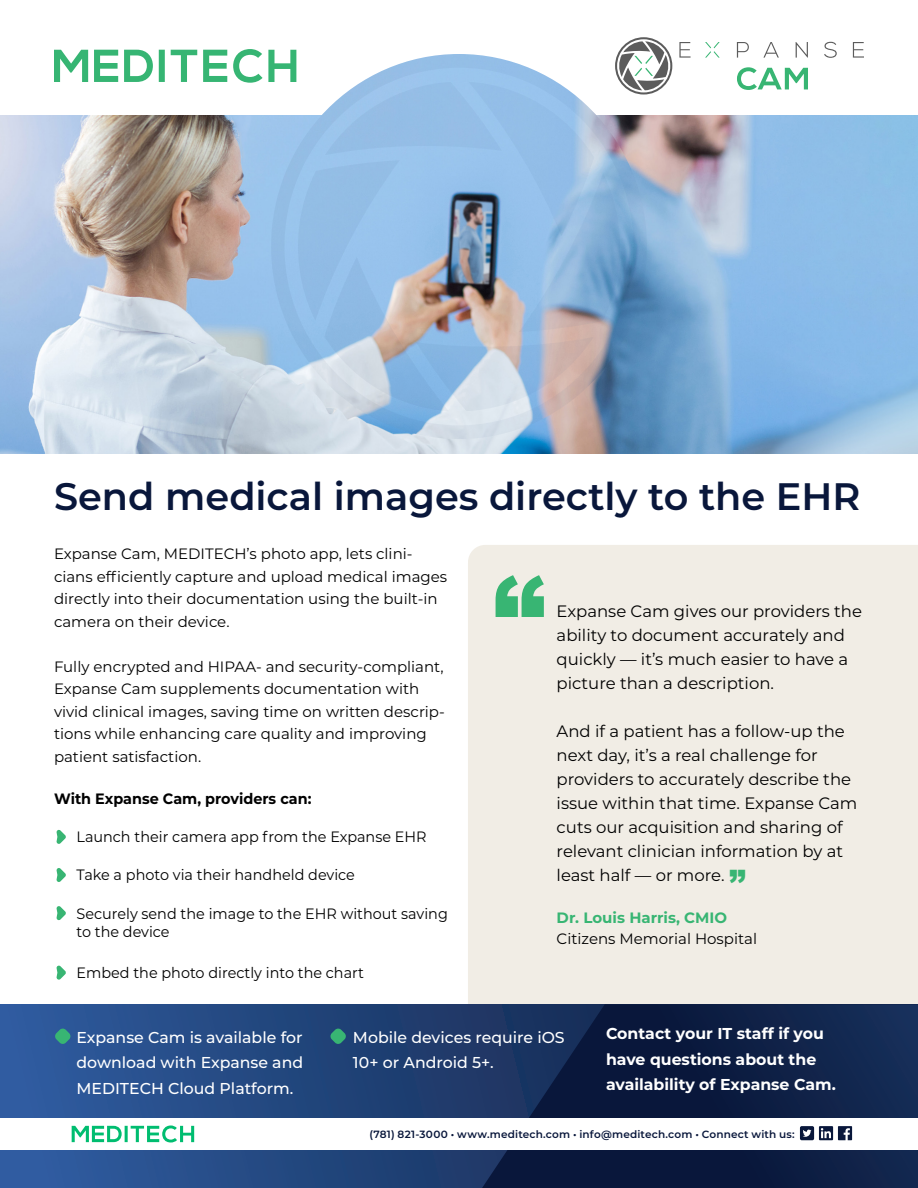
<style>
.page{position:relative;width:918px;height:1188px;background:#fff}
.page>*{position:absolute;margin:0;border:0;box-sizing:border-box;transform-origin:0 0}
.t1{font:900 105px "Arial";color:#38b573}
.t2{font:600 38.25px "Montserrat";color:#09173b}
.t3{font:900 33px "Arial";color:#38b573}
.t4{font:16.5px/24px "Montserrat";color:#000}
.t5{font:500 15.75px/25.5px "Montserrat";color:#fff;text-align:justify}
.t6{font:700 15.75px/25.5px "Montserrat";color:#fff}
.t7{font:15px/22.5px "Montserrat";color:#000}
.t8{font:15px/18px "Montserrat";color:#000;scale:.96 1}
.t9{font:700 15px "Montserrat";color:#000;scale:.96 1}
.t10{font:700 15px "Montserrat";color:#38b573}
.t11{font:600 10.5px "Montserrat";letter-spacing:.015em;color:#09173b}
</style>
<div class="page">
<div style="left:468px;top:545px;width:450px;height:459px;background:#f1ede5"></div>
<svg style="left:0;top:1004px;width:482px;height:184px;background:#254a84"></svg>
<svg style="left:482px;top:1004px;width:436px;height:184px;background:#0f2147"></svg>
<svg style="left:56px;top:829px;width:10px;height:15px"></svg>
<svg style="left:56px;top:868px;width:10px;height:14px"></svg>
<svg style="left:56px;top:906px;width:10px;height:15px"></svg>
<svg style="left:56px;top:965px;width:10px;height:15px"></svg>
<svg style="left:330px;top:1028px;width:16px;height:16px"></svg>
<svg style="left:55px;top:1028px;width:16px;height:16px"></svg>
<div style="left:0;top:1118px;width:918px;height:32px;background:#fff"></div>
<svg style="left:800px;top:1126px;width:52px;height:14px"></svg>
<svg style="left:72px;top:1125px;width:122px;height:18px"></svg>
<svg style="left:617px;top:37px;width:55px;height:58px"></svg>
<svg style="left:679px;top:42px;width:12px;height:16px"></svg>
<svg style="left:737px;top:42px;width:12px;height:16px"></svg>
<svg style="left:763px;top:42px;width:16px;height:16px"></svg>
<svg style="left:796px;top:42px;width:12px;height:16px"></svg>
<svg style="left:824px;top:42px;width:13px;height:16px"></svg>
<svg style="left:853px;top:42px;width:11px;height:16px"></svg>
<svg style="left:705px;top:42px;width:15px;height:16px"></svg>
<svg style="left:737px;top:67px;width:71px;height:23px"></svg>
<svg style="left:54px;top:50px;width:34px;height:32px"></svg>
<svg style="left:94px;top:50px;width:24px;height:32px"></svg>
<svg style="left:124px;top:50px;width:29px;height:32px"></svg>
<svg style="left:159px;top:50px;width:6px;height:32px"></svg>
<svg style="left:171px;top:50px;width:26px;height:32px"></svg>
<svg style="left:203px;top:50px;width:24px;height:32px"></svg>
<svg style="left:233px;top:49px;width:63px;height:34px"></svg>
<img style="left:0;top:115px;width:918px;height:339px">
<svg style="left:271px;top:54px;width:376px;height:385px;background:#a1bcd8"></svg>
<p class="t2" style="left:54px;top:470px;width:808px">Send medical images directly to the EHR</p>
<p class="t7" style="left:54px;top:542px;width:395px">Expanse Cam, MEDITECH’s photo app, lets clini&shy;cians efficiently capture and upload medical images directly into their documentation using the built-in camera on their device.</p>
<p class="t7" style="left:54px;top:655px;width:392px">Fully encrypted and HIPAA- and security-compliant, Expanse Cam supplements documentation with vivid clinical images, saving time on written descrip&shy;tions while enhancing care quality and improving patient satisfaction.</p>
<p class="t9" style="left:54px;top:788px;width:270px">With Expanse Cam, providers can:</p>
<p class="t8" style="left:76px;top:827px;width:366px">Launch their camera app from the Expanse EHR</p>
<p class="t8" style="left:76px;top:866px;width:292px">Take a photo via their handheld device</p>
<p class="t8" style="left:76px;top:904px;width:388px">Securely send the image to the EHR without saving to the device</p>
<p class="t8" style="left:76px;top:963px;width:301px">Embed the photo directly into the chart</p>
<p class="t1" style="left:493px;top:538px;width:54px">“</p>
<p class="t4" style="left:557px;top:598px;width:307px">Expanse Cam gives our providers the ability to document accurately and quickly — it’s much easier to have a picture than a description.</p>
<p class="t4" style="left:557px;top:718px;width:302px">And if a patient has a follow-up the next day, it’s a real challenge for providers to accurately describe the issue within that time. Expanse Cam cuts our acquisition and sharing of relevant clinician information by at least half — or more.</p>
<p class="t10" style="left:557px;top:906px;width:172px">Dr. Louis Harris, CMIO</p>
<p class="t7" style="left:557px;top:927px;width:202px">Citizens Memorial Hospital</p>
<p class="t3" style="left:729px;top:858px;width:18px">”</p>
<p class="t5" style="left:76px;top:1024px;width:228px">Expanse Cam is available for download with Expanse and MEDITECH Cloud Platform.</p>
<p class="t5" style="left:353px;top:1024px;width:213px">Mobile devices require iOS<br>10+ or Android 5+.</p>
<p class="t6" style="left:606px;top:1020px;width:231px">Contact your IT staff if you have questions about the availability of Expanse Cam.</p>
<p class="t11" style="left:369px;top:1127px;width:427px">(781) 821-3000 • www.meditech.com • info@meditech.com • Connect with us:</p>
</div>
